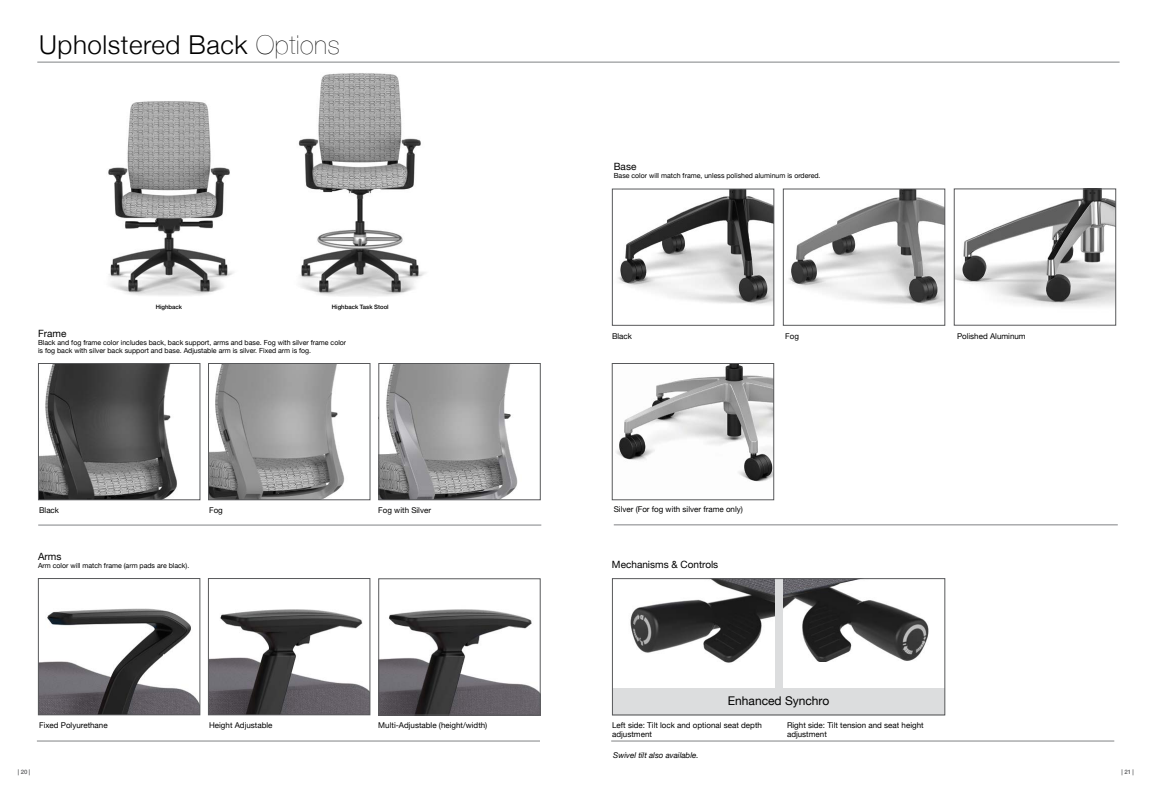
<style>
.page{position:relative;width:1152px;height:792px;background:#fff}
.page>*{position:absolute;margin:0;border:0;box-sizing:border-box;transform-origin:0 0}
.t1{font:300 26px "Helvetica Neue";letter-spacing:.02em;color:#000}
.t2{font:12px "Helvetica Neue";color:#000}
.t3{font:10px "Helvetica Neue";color:#000}
.t4{font:8px/9px "Helvetica Neue";color:#000}
.t5{font:italic 8px "Helvetica Neue";color:#000}
.t6{font:7px/8px "Helvetica Neue";color:#000}
.t7{font:500 6px "Helvetica Neue";color:#000}
.t8{font:500 6px "Helvetica Neue";color:#58595b}
.s1{font-weight:200}
</style>
<div class="page">
<img style="left:298px;top:73px;width:128px;height:223px">
<img style="left:108px;top:101px;width:126px;height:195px">
<img style="left:630px;top:580px;width:145px;height:83px">
<img style="left:782px;top:580px;width:147px;height:82px">
<div style="left:775px;top:579px;width:7px;height:120px;background:#dcddde"></div>
<div style="left:612px;top:688px;width:333px;height:27px;background:#dcddde"></div>
<div style="left:612px;top:578px;width:333px;height:137px;border:1px solid #58595b"></div>
<img style="left:618px;top:191px;width:154px;height:114px">
<div style="left:612px;top:189px;width:162px;height:137px;border:1px solid #58595b"></div>
<img style="left:788px;top:191px;width:155px;height:114px">
<div style="left:783px;top:189px;width:162px;height:137px;border:1px solid #58595b"></div>
<hr style="left:614px;top:525px;width:504px;height:1px;background:#808285">
<hr style="left:37px;top:62px;width:1083px;height:1px;background:#808285">
<img style="left:956px;top:191px;width:158px;height:116px">
<div style="left:954px;top:189px;width:162px;height:136px;border:1px solid #58595b"></div>
<img style="left:616px;top:365px;width:156px;height:117px">
<div style="left:612px;top:363px;width:162px;height:137px;border:1px solid #58595b"></div>
<hr style="left:37px;top:741px;width:503px;height:1px;background:#808285">
<hr style="left:611px;top:741px;width:503px;height:1px;background:#808285">
<img style="left:40px;top:608px;width:158px;height:105px">
<div style="left:38px;top:578px;width:162px;height:137px;border:1px solid #58595b"></div>
<img style="left:380px;top:609px;width:158px;height:104px">
<div style="left:378px;top:579px;width:162px;height:136px;border:1px solid #58595b"></div>
<img style="left:210px;top:609px;width:158px;height:104px">
<div style="left:208px;top:578px;width:162px;height:137px;border:1px solid #58595b"></div>
<hr style="left:38px;top:525px;width:503px;height:1px;background:#808285">
<img style="left:40px;top:365px;width:137px;height:133px">
<div style="left:38px;top:363px;width:162px;height:137px;border:1px solid #58595b"></div>
<img style="left:210px;top:365px;width:135px;height:133px">
<div style="left:208px;top:363px;width:162px;height:137px;border:1px solid #58595b"></div>
<img style="left:381px;top:365px;width:137px;height:133px">
<div style="left:379px;top:363px;width:162px;height:137px;border:1px solid #58595b"></div>
<p class="t1" style="left:39px;top:24px;width:302px">Upholstered Back <span class="s1">Options</span></p>
<p class="t7" style="left:156px;top:302px;width:28px">Highback</p>
<p class="t7" style="left:332px;top:302px;width:58px">Highback Task Stool</p>
<p class="t3" style="left:38px;top:326px;width:30px">Frame</p>
<p class="t6" style="left:38px;top:339px;width:310px">Black and fog frame color includes back, back support, arms and base. Fog with silver frame color is fog back with silver back support and base. Adjustable arm is silver. Fixed arm is fog.</p>
<p class="t4" style="left:39px;top:506px;width:21px">Black</p>
<p class="t4" style="left:209px;top:506px;width:15px">Fog</p>
<p class="t4" style="left:378px;top:506px;width:54px">Fog with Silver</p>
<p class="t3" style="left:38px;top:549px;width:25px">Arms</p>
<p class="t6" style="left:38px;top:562px;width:153px">Arm color will match frame (arm pads are black).</p>
<p class="t4" style="left:39px;top:721px;width:70px">Fixed Polyurethane</p>
<p class="t4" style="left:209px;top:721px;width:65px">Height Adjustable</p>
<p class="t4" style="left:378px;top:721px;width:111px">Multi-Adjustable (height/width)</p>
<p class="t3" style="left:614px;top:159px;width:24px">Base</p>
<p class="t6" style="left:614px;top:172px;width:208px">Base color will match frame, unless polished aluminum is ordered.</p>
<p class="t4" style="left:612px;top:332px;width:21px">Black</p>
<p class="t4" style="left:785px;top:332px;width:15px">Fog</p>
<p class="t4" style="left:957px;top:332px;width:70px">Polished Aluminum</p>
<p class="t4" style="left:614px;top:505px;width:131px">Silver (For fog with silver frame only)</p>
<p class="t3" style="left:612px;top:558px;width:108px">Mechanisms &amp; Controls</p>
<p class="t2" style="left:728px;top:692px;width:103px">Enhanced Synchro</p>
<p class="t4" style="left:612px;top:721px;width:151px">Left side: Tilt lock and optional seat depth adjustment</p>
<p class="t5" style="left:613px;top:750px;width:87px">Swivel tilt also available.</p>
<p class="t4" style="left:787px;top:721px;width:138px">Right side: Tilt tension and seat height adjustment</p>
<p class="t8" style="left:18px;top:767px;width:14px">| 20 |</p>
<p class="t8" style="left:1122px;top:767px;width:14px">| 21 |</p>
</div>
